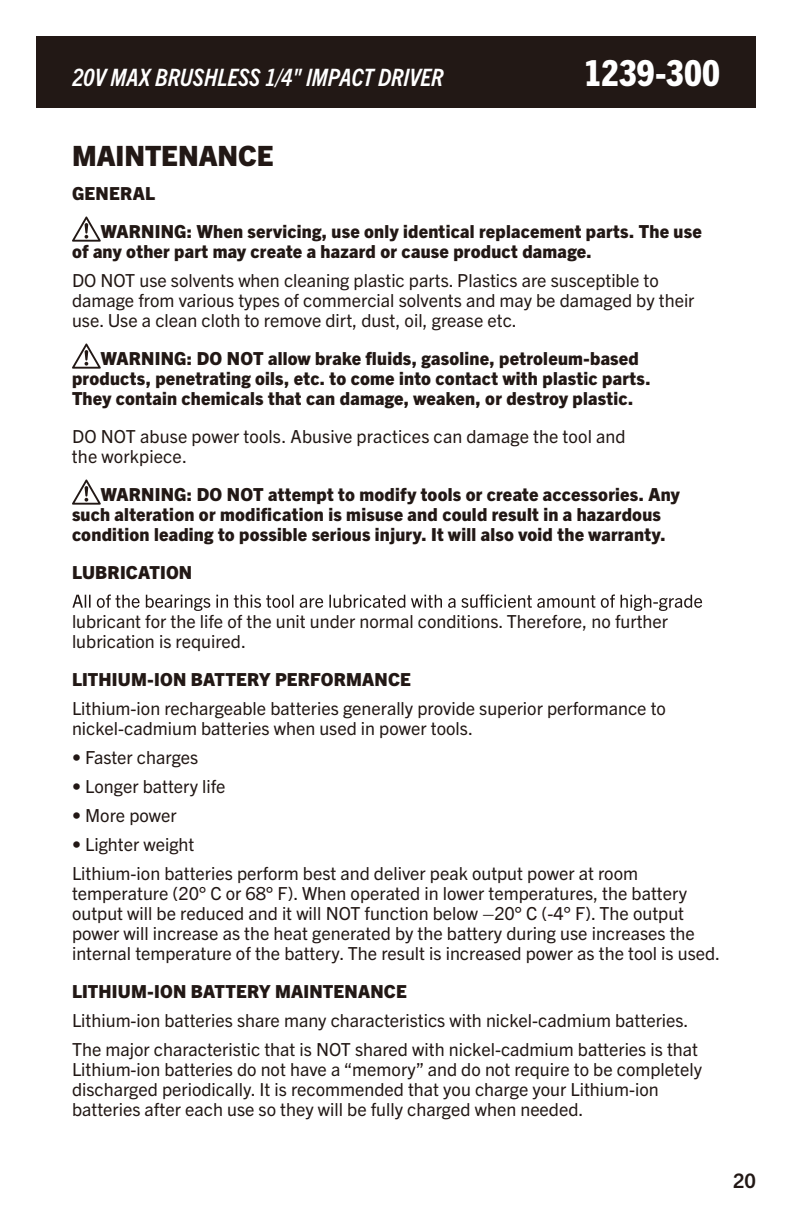
<style>
.page{position:relative;width:792px;height:1224px;background:#fff}
.page>*{position:absolute;margin:0;border:0;box-sizing:border-box;transform-origin:0 0}
.t1{font:800 condensed 36px "Trade Gothic Next LT Pro";letter-spacing:-.005em;color:#fff}
.t2{font:800 28px "Trade Gothic Next LT Pro";color:#221815}
.t3{font:italic 700 condensed 24px "Trade Gothic Next LT Pro";letter-spacing:-.005em;color:#fff}
.t4{font:700 20px "Trade Gothic Next LT Pro";color:#221815}
.t5{font:18px/20px "Trade Gothic Next LT Pro";color:#221815}
.t6{font:800 18px/20px "Trade Gothic Next LT Pro";letter-spacing:.015em;color:#221815}
</style>
<div class="page">
<div style="left:36px;top:36px;width:720px;height:72px;background:#221815"></div>
<svg style="left:72px;top:216px;width:29px;height:26px"></svg>
<svg style="left:72px;top:343px;width:29px;height:26px"></svg>
<svg style="left:72px;top:479px;width:29px;height:26px"></svg>
<svg style="left:72px;top:594px;width:630px;height:17px"></svg>
<h3 class="t3" style="left:72px;top:61px;width:373px">20V MAX BRUSHLESS 1/4" IMPACT DRIVER</h3>
<h1 class="t1" style="left:584px;top:48px;width:138px">1239-300</h1>
<h2 class="t2" style="left:72px;top:136px;width:203px">MAINTENANCE</h2>
<p class="t6" style="left:101px;top:173px;width:602px;line-height:38px;text-indent:-29px">GENERAL<br>WARNING: When servicing, use only identical replacement parts. The use</p>
<p class="t6" style="left:72px;top:240px;width:521px">of any other part may create a hazard or cause product damage.</p>
<p class="t5" style="left:72px;top:269px;width:624px">DO NOT use solvents when cleaning plastic parts. Plastics are susceptible to damage from various types of commercial solvents and may be damaged by their use. Use a clean cloth to remove dirt, dust, oil, grease etc.</p>
<p class="t6" style="left:72px;top:347px;width:580px;text-indent:29px">WARNING: DO NOT allow brake fluids, gasoline, petroleum-based products, penetrating oils, etc. to come into contact with plastic parts.<br>They contain chemicals that can damage, weaken, or destroy plastic.</p>
<p class="t5" style="left:72px;top:425px;width:555px">DO NOT abuse power tools. Abusive practices can damage the tool and the workpiece.</p>
<p class="t6" style="left:72px;top:483px;width:609px;text-indent:29px">WARNING: DO NOT attempt to modify tools or create accessories. Any such alteration or modification is misuse and could result in a hazardous condition leading to possible serious injury. It will also void the warranty.</p>
<p class="t6" style="left:72px;top:561px;width:122px">LUBRICATION</p>
<p class="t5" style="left:72px;top:610px;width:598px">lubricant for the life of the unit under normal conditions. Therefore, no further lubrication is required.</p>
<p class="t6" style="left:72px;top:668px;width:341px">LITHIUM-ION BATTERY PERFORMANCE</p>
<p class="t5" style="left:72px;top:697px;width:596px">Lithium-ion rechargeable batteries generally provide superior performance to nickel-cadmium batteries when used in power tools.</p>
<p class="t5" style="left:72px;top:746px;width:128px">• Faster charges</p>
<p class="t5" style="left:72px;top:775px;width:155px">• Longer battery life</p>
<p class="t5" style="left:72px;top:804px;width:106px">• More power</p>
<p class="t5" style="left:72px;top:828px;width:568px;line-height:29px">• Lighter weight<br>Lithium-ion batteries perform best and deliver peak output power at room</p>
<p class="t5" style="left:72px;top:882px;width:650px">temperature (20° C or 68° F). When operated in lower temperatures, the battery output will be reduced and it will NOT function below –20° C (-4° F). The output power will increase as the heat generated by the battery during use increases the internal temperature of the battery. The result is increased power as the tool is used.</p>
<p class="t6" style="left:72px;top:980px;width:336px">LITHIUM-ION BATTERY MAINTENANCE</p>
<p class="t5" style="left:72px;top:1004px;width:628px;line-height:29px">Lithium-ion batteries share many characteristics with nickel-cadmium batteries.<br>The major characteristic that is NOT shared with nickel-cadmium batteries is that</p>
<p class="t5" style="left:72px;top:1058px;width:631px">Lithium-ion batteries do not have a “memory” and do not require to be completely discharged periodically. It is recommended that you charge your Lithium-ion batteries after each use so they will be fully charged when needed.</p>
<p class="t4" style="left:733px;top:1167px;width:24px">20</p>
</div>
